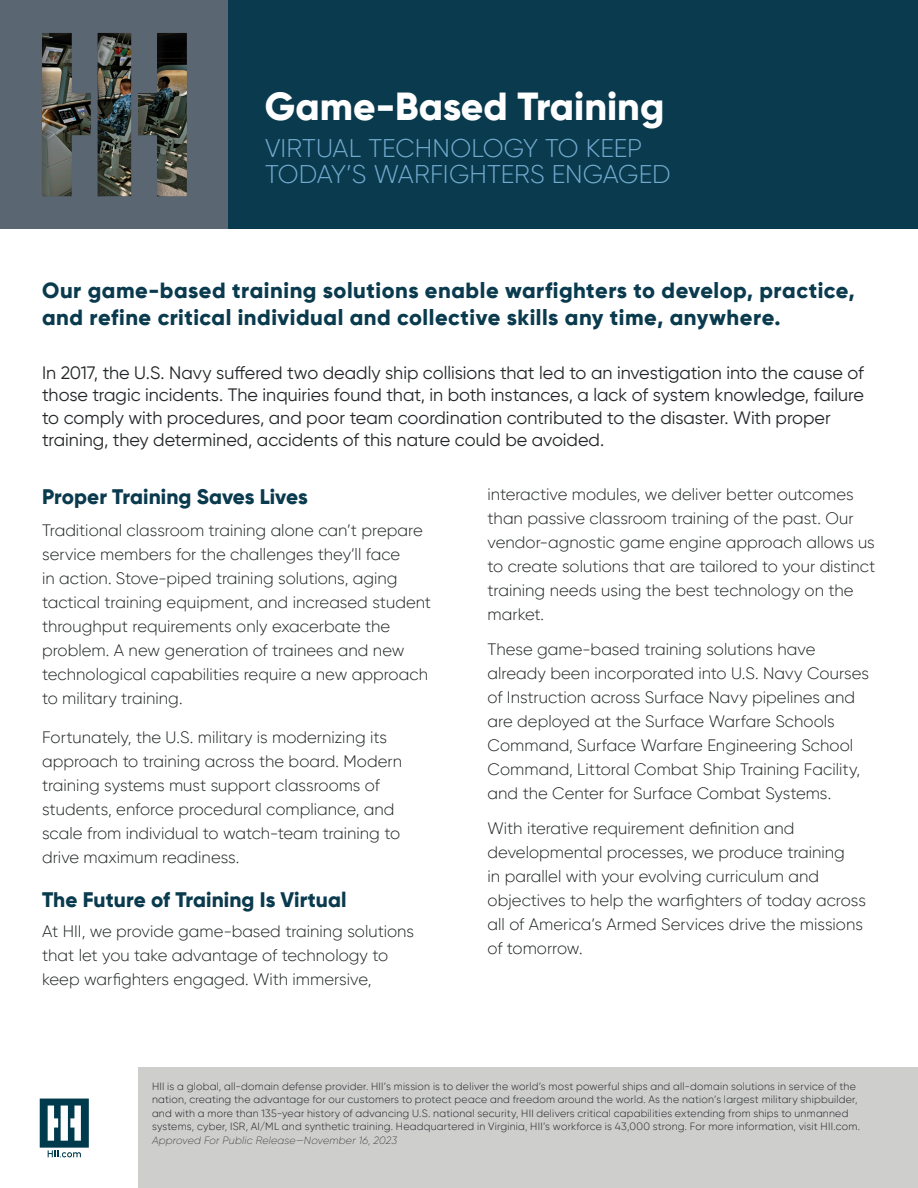
<style>
.page{position:relative;width:918px;height:1188px;background:#fff}
.page>*{position:absolute;margin:0;border:0;box-sizing:border-box;transform-origin:0 0}
.Heading_1{font:800 45px "Gilroy";color:#fff}
.Heading_1-2{font:800 39px "Gilroy";color:#fff}
.Heading_1-3{font:300 25.5px/25.5px "Gilroy";color:#72aacf}
.Heading_1-4{font:300 24px "Gilroy";color:#72aacf}
.t1{font:800 21.9px/27px "Gilroy";letter-spacing:.025em;color:#093a4d}
.bullet{font:800 21px "Gilroy";letter-spacing:.005em;color:#093a4d}
.bullet-2{font:18px/22.5px "Gilroy";color:#232628}
.bullet-3{font:300 16.5px/24px "Gilroy";color:#222626}
.Captions{font:300 10.5px/13.5px "Gilroy";letter-spacing:.02em;color:#232628}
.s1{font-weight:200;font-style:italic}
</style>
<div class="page">
<svg style="left:0;top:13px;width:229px;height:216px;background:#535b5f"></svg>
<div style="left:0;top:0;width:13px;height:228px;background:#5a6671"></div>
<div style="left:0;top:0;width:229px;height:13px;background:#5a6671"></div>
<div style="left:229px;top:0;width:689px;height:229px;background:#093a4d"></div>
<svg style="left:40px;top:1099px;width:49px;height:58px"></svg>
<div style="left:138px;top:1067px;width:780px;height:121px;background:#cececd"></div>
<p class="Heading_1-2" style="left:265px;top:82px;width:401px">Game-Based Training</p>
<p class="Heading_1-3" style="left:265px;top:135px;width:407px">VIRTUAL TECHNOLOGY TO KEEP<br>TODAY’S WARFIGHTERS ENGAGED</p>
<p class="Heading_1" style="left:265px;top:80px;width:438px">C51 Systems Support</p>
<p class="Heading_1-4" style="left:265px;top:139px;width:272px">SUBHEADING TEXT HERE</p>
<p class="t1" style="left:42px;top:276px;width:814px">Our game-based training solutions enable warfighters to develop, practice, and refine critical individual and collective skills any time, anywhere.</p>
<p class="bullet-2" style="left:42px;top:361px;width:823px">In 2017, the U.S. Navy suffered two deadly ship collisions that led to an investigation into the cause of those tragic incidents. The inquiries found that, in both instances, a lack of system knowledge, failure to comply with procedures, and poor team coordination contributed to the disaster. With proper training, they determined, accidents of this nature could be avoided.</p>
<p class="bullet" style="left:42px;top:483px;width:267px">Proper Training Saves Lives</p>
<p class="bullet-3" style="left:42px;top:518px;width:390px">Traditional classroom training alone can’t prepare service members for the challenges they’ll face<br>in action. Stove-piped training solutions, aging tactical training equipment, and increased student throughput requirements only exacerbate the problem. A new generation of trainees and new technological capabilities require a new approach to military training.</p>
<p class="bullet-3" style="left:42px;top:725px;width:361px">Fortunately, the U.S. military is modernizing its approach to training across the board. Modern training systems must support classrooms of students, enforce procedural compliance, and scale from individual to watch-team training to drive maximum readiness.</p>
<p class="bullet" style="left:42px;top:887px;width:306px">The Future of Training Is Virtual</p>
<p class="bullet-3" style="left:42px;top:919px;width:374px">At HII, we provide game-based training solutions that let you take advantage of technology to keep warfighters engaged. With immersive,</p>
<p class="bullet-3" style="left:488px;top:482px;width:389px">interactive modules, we deliver better outcomes than passive classroom training of the past. Our vendor-agnostic game engine approach allows us to create solutions that are tailored to your distinct training needs using the best technology on the market.</p>
<p class="bullet-3" style="left:488px;top:637px;width:383px">These game-based training solutions have already been incorporated into U.S. Navy Courses of Instruction across Surface Navy pipelines and are deployed at the Surface Warfare Schools Command, Surface Warfare Engineering School Command, Littoral Combat Ship Training Facility, and the Center for Surface Combat Systems.</p>
<p class="bullet-3" style="left:488px;top:817px;width:380px">With iterative requirement definition and developmental processes, we produce training<br>in parallel with your evolving curriculum and objectives to help the warfighters of today across all of America’s Armed Services drive the missions of tomorrow.</p>
<p class="Captions" style="left:152px;top:1079px;width:709px">HII is a global, all-domain defense provider. HII’s mission is to deliver the world’s most powerful ships and all-domain solutions in service of the nation, creating the advantage for our customers to protect peace and freedom around the world. As the nation’s largest military shipbuilder, and with a more than 135-year history of advancing U.S. national security, HII delivers critical capabilities extending from ships to unmanned systems, cyber, ISR, AI/ML and synthetic training. Headquartered in Virginia, HII’s workforce is 43,000 strong. For more information, visit HII.com.<br><span class="s1">Approved For Public Release—November 16, 2023</span></p>
</div>
